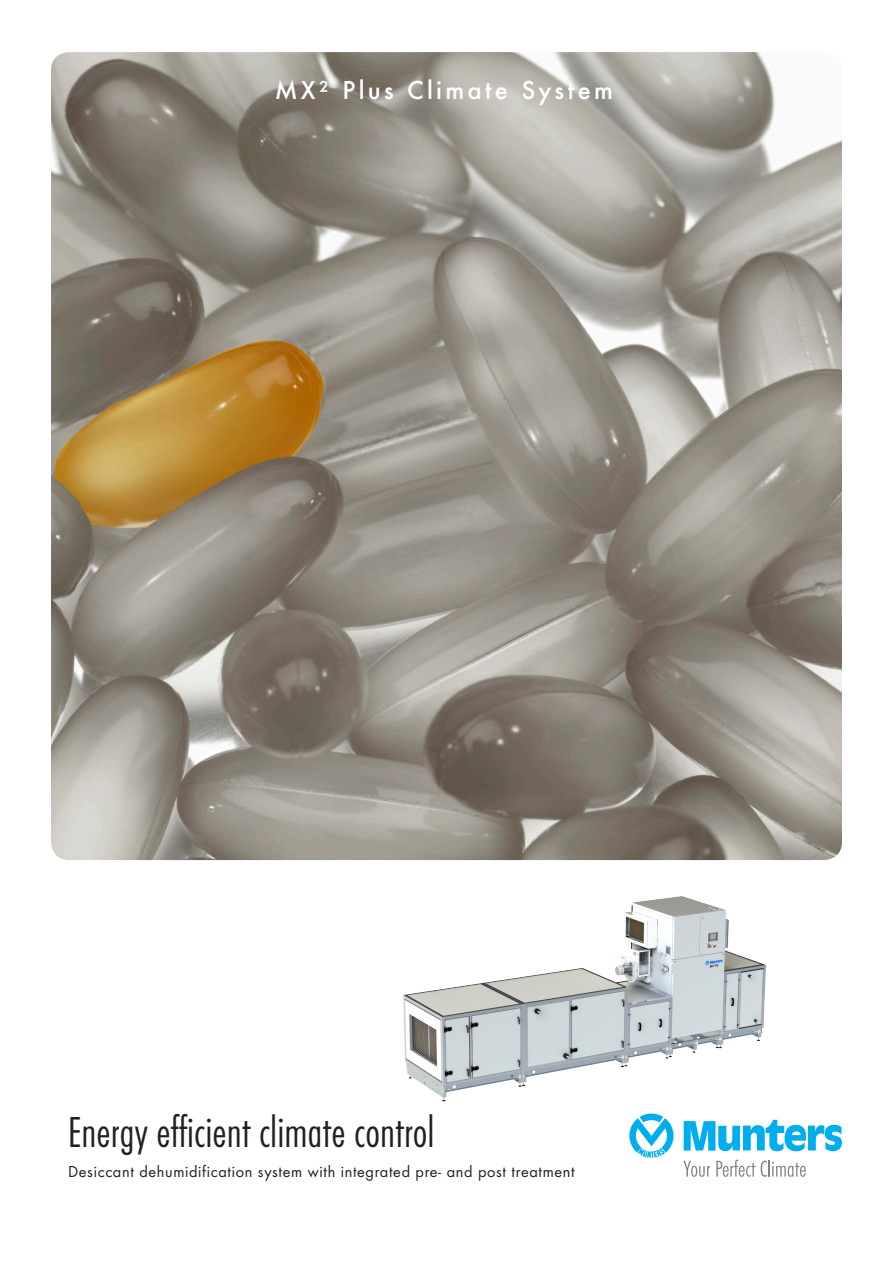
<style>
.page{position:relative;width:893px;height:1263px;background:#fff}
.page>*{position:absolute;margin:0;border:0;box-sizing:border-box;transform-origin:0 0}
.t1{font:300 45px "Futura Con";color:#231f20}
.t2{font:500 27px "Futura";letter-spacing:.12em;color:#fff}
.t3{font:16.5px "Futura Boo";letter-spacing:.04em;color:#231f20}
</style>
<div class="page">
<img style="left:51px;top:52px;width:791px;height:808px">
<svg style="left:684px;top:1120px;width:158px;height:32px"></svg>
<svg style="left:629px;top:1113px;width:45px;height:45px"></svg>
<svg style="left:683px;top:1161px;width:27px;height:16px"></svg>
<svg style="left:716px;top:1159px;width:90px;height:18px"></svg>
<div style="left:193px;top:0;width:503px;height:189px;background:#fff;opacity:.03"></div>
<img style="left:403px;top:896px;width:363px;height:206px">
<p class="t2" style="left:275px;top:74px;width:340px">MX² Plus Climate System</p>
<p class="t1" style="left:68px;top:1106px;width:368px">Energy efficient climate control</p>
<p class="t3" style="left:68px;top:1162px;width:508px">Desiccant dehumidification system with integrated pre- and post treatment</p>
</div>
